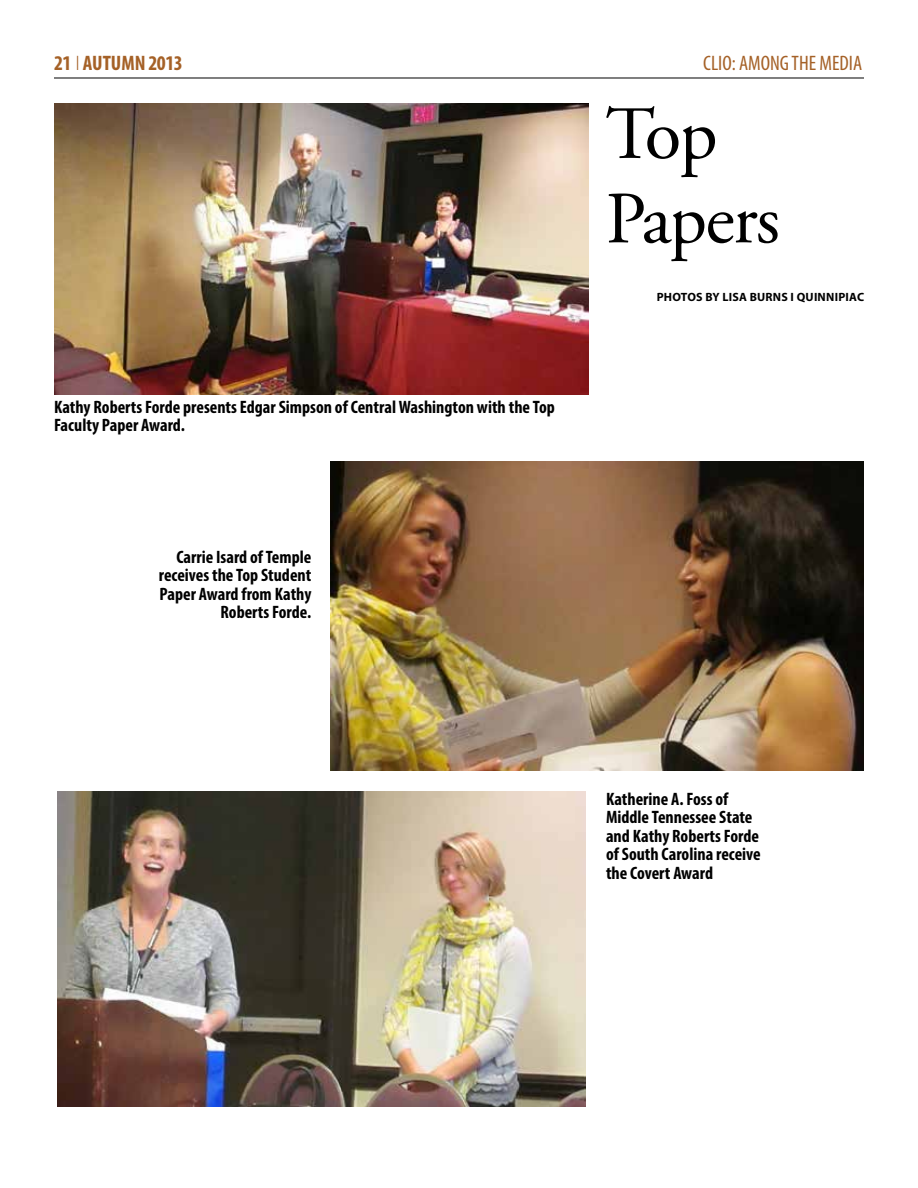
<style>
.page{position:relative;width:918px;height:1188px;background:#fff}
.page>*{position:absolute;margin:0;border:0;box-sizing:border-box;transform-origin:0 0}
.t1{font:75px "Adobe Garamond Pro";color:#000}
.t2{font:73.5px "Adobe Garamond Pro";letter-spacing:-.02em;color:#000}
.t3{font:condensed 21px "Myriad Pro";color:#a56127}
.t4{font:700 condensed 21px "Myriad Pro";letter-spacing:-.015em;color:#a56127}
.t5{font:700 condensed 18px/18.6px "Myriad Pro";color:#000}
.t6{font:700 12px "Myriad Pro";letter-spacing:.02em;color:#000}
.s1{font-weight:300;font-stretch:normal}
</style>
<div class="page">
<hr style="left:54px;top:78px;width:810px;height:1px;background:#000">
<img style="left:54px;top:104px;width:535px;height:290px">
<img style="left:330px;top:462px;width:534px;height:308px">
<img style="left:57px;top:791px;width:528px;height:316px">
<p class="t4" style="left:54px;top:50px;width:130px">21 <span class="s1">I</span> AUTUMN 2013</p>
<p class="t3" style="left:703px;top:50px;width:160px">CLIO: AMONG THE MEDIA</p>
<p class="t5" style="left:54px;top:397px;width:502px">Kathy Roberts Forde presents Edgar Simpson of Central Washington with the Top<br>Faculty Paper Award.</p>
<p class="t5" style="left:159px;top:547px;width:154px;text-align:right">Carrie Isard of Temple receives the Top Student<br>Paper Award from Kathy<br>Roberts Forde.</p>
<h1 class="t1" style="left:606px;top:89px;width:113px">Top</h1>
<h2 class="t2" style="left:606px;top:175px;width:176px">Papers</h2>
<p class="t6" style="left:657px;top:289px;width:209px">PHOTOS BY LISA BURNS I QUINNIPIAC</p>
<p class="t5" style="left:606px;top:789px;width:156px">Katherine A. Foss of<br>Middle Tennessee State and Kathy Roberts Forde of South Carolina receive the Covert Award</p>
</div>
